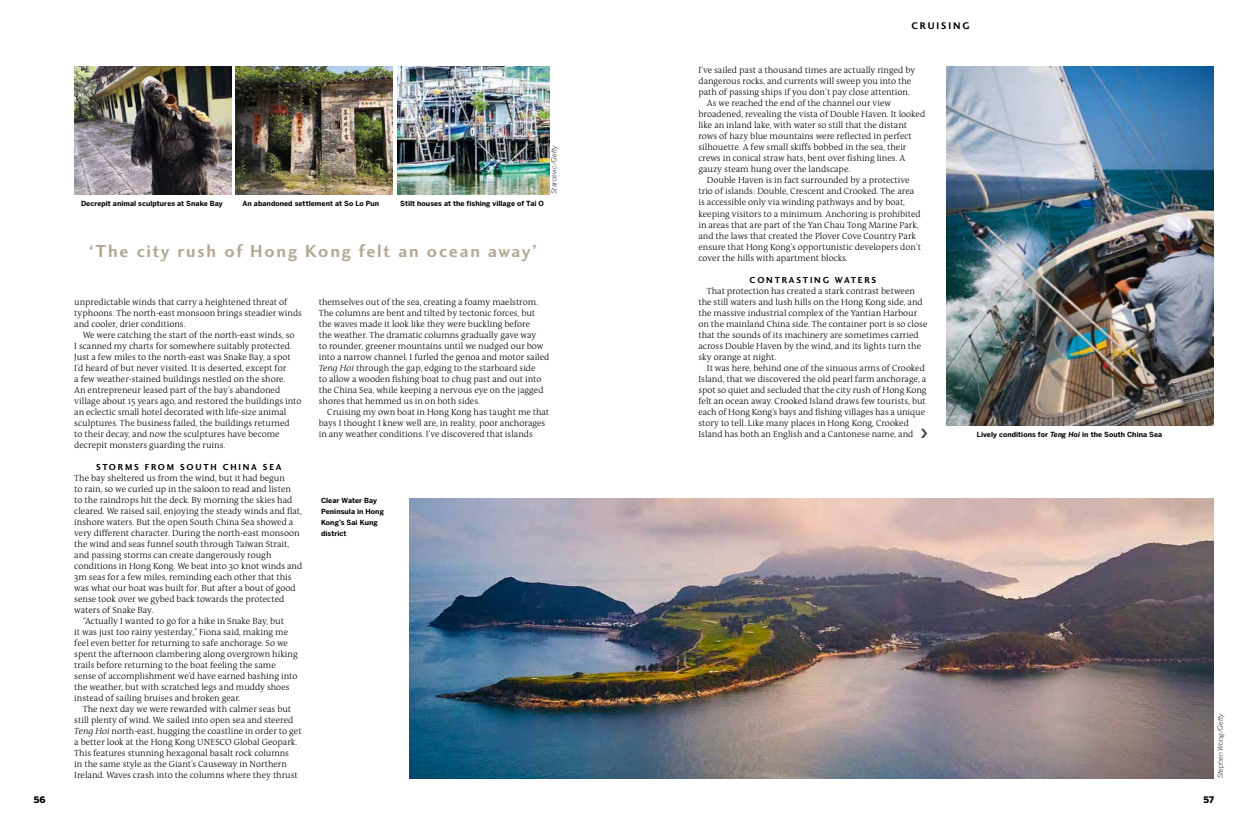
<style>
.page{position:relative;width:1248px;height:823px;background:#fff}
.page>*{position:absolute;margin:0;border:0;box-sizing:border-box;transform-origin:0 0}
.t1{font:700 18px "Charlotte Sans Std";letter-spacing:.1em;color:#b2aa95}
.t2{font:700 10px "Charlotte Sans Std";letter-spacing:.195em;color:#000}
.t3{font:300 9px/11px "The Antiqua B3";color:#000}
.t4{font:700 9px "Charlotte Sans Std";letter-spacing:.2em;color:#000}
.t5{font:900 9px "Benton Sans";color:#000}
.t6{font:700 7px/11px "Benton Sans";letter-spacing:.005em;color:#000}
.t7{font:italic 300 7px "Benton Sans";color:#000}
.s1{font-family:"The Antiqua B3 i";font-style:italic}
.s2{font-style:italic}
</style>
<div class="page">
<img style="left:409px;top:498px;width:804px;height:279px">
<img style="left:74px;top:67px;width:157px;height:127px">
<img style="left:397px;top:67px;width:152px;height:127px">
<img style="left:946px;top:67px;width:267px;height:358px">
<img style="left:235px;top:67px;width:157px;height:127px">
<p class="t7" style="left:549px;top:194px;width:50px;rotate:-90deg">Starcevic/Getty</p>
<p class="t6" style="left:81px;top:197px;width:143px">Decrepit animal sculptures at Snake Bay</p>
<p class="t6" style="left:242px;top:197px;width:138px">An abandoned settlement at So Lo Pun</p>
<p class="t6" style="left:400px;top:197px;width:145px">Stilt houses at the fishing village of Tai O</p>
<h1 class="t1" style="left:89px;top:240px;width:450px">‘The city rush of Hong Kong felt an ocean away’</h1>
<p class="t3" style="left:74px;top:296px;width:229px">unpredictable winds that carry a heightened threat of typhoons. The north-east monsoon brings steadier winds and cooler, drier conditions.</p>
<p class="t3" style="left:74px;top:329px;width:229px;text-indent:9px">We were catching the start of the north-east winds, so<br>I scanned my charts for somewhere suitably protected.<br>Just a few miles to the north-east was Snake Bay, a spot I’d heard of but never visited. It is deserted, except for<br>a few weather-stained buildings nestled on the shore.<br>An entrepreneur leased part of the bay’s abandoned village about 15 years ago, and restored the buildings into an eclectic small hotel decorated with life-size animal sculptures. The business failed, the buildings returned<br>to their decay, and now the sculptures have become decrepit monsters guarding the ruins.</p>
<p class="t4" style="left:96px;top:461px;width:187px">STORMS FROM SOUTH CHINA SEA</p>
<p class="t3" style="left:74px;top:472px;width:212px">The bay sheltered us from the wind, but it had begun</p>
<p class="t3" style="left:74px;top:483px;width:218px">to rain, so we curled up in the saloon to read and listen</p>
<p class="t3" style="left:74px;top:494px;width:219px">to the raindrops hit the deck. By morning the skies had</p>
<p class="t3" style="left:74px;top:505px;width:229px">cleared. We raised sail, enjoying the steady winds and flat,</p>
<p class="t3" style="left:74px;top:516px;width:220px">inshore waters. But the open South China Sea showed a</p>
<p class="t3" style="left:74px;top:527px;width:227px">very different character. During the north-east monsoon</p>
<p class="t3" style="left:74px;top:538px;width:216px">the wind and seas funnel south through Taiwan Strait,</p>
<p class="t3" style="left:74px;top:549px;width:199px">and passing storms can create dangerously rough</p>
<p class="t3" style="left:74px;top:560px;width:229px">conditions in Hong Kong. We beat into 30 knot winds and</p>
<p class="t3" style="left:74px;top:571px;width:219px">3m seas for a few miles, reminding each other that this</p>
<p class="t3" style="left:74px;top:582px;width:223px">was what our boat was built for. But after a bout of good</p>
<p class="t3" style="left:74px;top:593px;width:211px">sense took over we gybed back towards the protected</p>
<p class="t3" style="left:74px;top:604px;width:81px">waters of Snake Bay.</p>
<p class="t3" style="left:83px;top:615px;width:203px">“Actually I wanted to go for a hike in Snake Bay, but</p>
<p class="t3" style="left:74px;top:626px;width:215px">it was just too rainy yesterday,” Fiona said, making me</p>
<p class="t3" style="left:74px;top:637px;width:215px">feel even better for returning to safe anchorage. So we</p>
<p class="t3" style="left:74px;top:648px;width:225px">spent the afternoon clambering along overgrown hiking</p>
<p class="t3" style="left:74px;top:659px;width:203px">trails before returning to the boat feeling the same</p>
<p class="t3" style="left:74px;top:670px;width:224px">sense of accomplishment we’d have earned bashing into</p>
<p class="t3" style="left:74px;top:681px;width:217px">the weather, but with scratched legs and muddy shoes</p>
<p class="t3" style="left:74px;top:692px;width:168px">instead of sailing bruises and broken gear.</p>
<p class="t3" style="left:83px;top:703px;width:210px">The next day we were rewarded with calmer seas but</p>
<p class="t3" style="left:74px;top:714px;width:220px">still plenty of wind. We sailed into open sea and steered</p>
<p class="t3" style="left:74px;top:725px;width:229px"><span class="s1">Teng Hoi</span> north-east, hugging the coastline in order to get</p>
<p class="t3" style="left:74px;top:736px;width:224px">a better look at the Hong Kong UNESCO Global Geopark.</p>
<p class="t3" style="left:74px;top:747px;width:216px">This features stunning hexagonal basalt rock columns</p>
<p class="t3" style="left:74px;top:758px;width:214px">in the same style as the Giant’s Causeway in Northern</p>
<p class="t3" style="left:74px;top:769px;width:225px">Ireland. Waves crash into the columns where they thrust</p>
<p class="t3" style="left:319px;top:296px;width:232px">themselves out of the sea, creating a foamy maelstrom.<br>The columns are bent and tilted by tectonic forces, but the waves made it look like they were buckling before<br>the weather. The dramatic columns gradually gave way<br>to rounder, greener mountains until we nudged our bow into a narrow channel. I furled the genoa and motor sailed <span class="s1">Teng Hoi</span> through the gap, edging to the starboard side<br>to allow a wooden fishing boat to chug past and out into the China Sea, while keeping a nervous eye on the jagged shores that hemmed us in on both sides.</p>
<p class="t3" style="left:319px;top:406px;width:232px;text-indent:9px">Cruising my own boat in Hong Kong has taught me that bays I thought I knew well are, in reality, poor anchorages in any weather conditions. I’ve discovered that islands</p>
<p class="t6" style="left:321px;top:494px;width:64px">Clear Water Bay<br>Peninsula in Hong<br>Kong’s Sai Kung district</p>
<p class="t2" style="left:911px;top:20px;width:60px">CRUISING</p>
<p class="t3" style="left:698px;top:65px;width:218px">I’ve sailed past a thousand times are actually ringed by</p>
<p class="t3" style="left:698px;top:76px;width:214px">dangerous rocks, and currents will sweep you into the</p>
<p class="t3" style="left:698px;top:87px;width:213px">path of passing ships if you don’t pay close attention.</p>
<p class="t3" style="left:707px;top:98px;width:185px">As we reached the end of the channel our view</p>
<p class="t3" style="left:698px;top:109px;width:228px">broadened, revealing the vista of Double Haven. It looked</p>
<p class="t3" style="left:698px;top:120px;width:210px">like an inland lake, with water so still that the distant</p>
<p class="t3" style="left:698px;top:131px;width:215px">rows of hazy blue mountains were reflected in perfect</p>
<p class="t3" style="left:698px;top:142px;width:209px">silhouette. A few small skiffs bobbed in the sea, their</p>
<p class="t3" style="left:698px;top:153px;width:208px">crews in conical straw hats, bent over fishing lines. A</p>
<p class="t3" style="left:698px;top:164px;width:153px">gauzy steam hung over the landscape.</p>
<p class="t3" style="left:707px;top:175px;width:204px">Double Haven is in fact surrounded by a protective</p>
<p class="t3" style="left:698px;top:186px;width:217px">trio of islands: Double, Crescent and Crooked. The area</p>
<p class="t3" style="left:698px;top:197px;width:208px">is accessible only via winding pathways and by boat,</p>
<p class="t3" style="left:698px;top:208px;width:224px">keeping visitors to a minimum. Anchoring is prohibited</p>
<p class="t3" style="left:698px;top:219px;width:222px">in areas that are part of the Yan Chau Tong Marine Park,</p>
<p class="t3" style="left:698px;top:230px;width:219px">and the laws that created the Plover Cove Country Park</p>
<p class="t3" style="left:698px;top:241px;width:224px">ensure that Hong Kong’s opportunistic developers don’t</p>
<p class="t3" style="left:698px;top:252px;width:151px">cover the hills with apartment blocks.</p>
<p class="t4" style="left:749px;top:274px;width:128px">CONTRASTING WATERS</p>
<p class="t3" style="left:698px;top:285px;width:230px;text-indent:9px">That protection has created a stark contrast between the still waters and lush hills on the Hong Kong side, and the massive industrial complex of the Yantian Harbour on the mainland China side. The container port is so close that the sounds of its machinery are sometimes carried across Double Haven by the wind, and its lights turn the sky orange at night.</p>
<p class="t3" style="left:698px;top:362px;width:229px;text-indent:9px">It was here, behind one of the sinuous arms of Crooked Island, that we discovered the old pearl farm anchorage, a spot so quiet and secluded that the city rush of Hong Kong felt an ocean away. Crooked Island draws few tourists, but each of Hong Kong’s bays and fishing villages has a unique story to tell. Like many places in Hong Kong, Crooked Island has both an English and a Cantonese name, and</p>
<p class="t6" style="left:976px;top:428px;width:187px">Lively conditions for <span class="s2">Teng Hoi</span> in the South China Sea</p>
<p class="t7" style="left:1216px;top:777px;width:66px;rotate:-90deg">Stephen Wong/Getty</p>
<p class="t5" style="left:34px;top:793px;width:13px">56</p>
<p class="t5" style="left:1203px;top:793px;width:12px">57</p>
</div>
